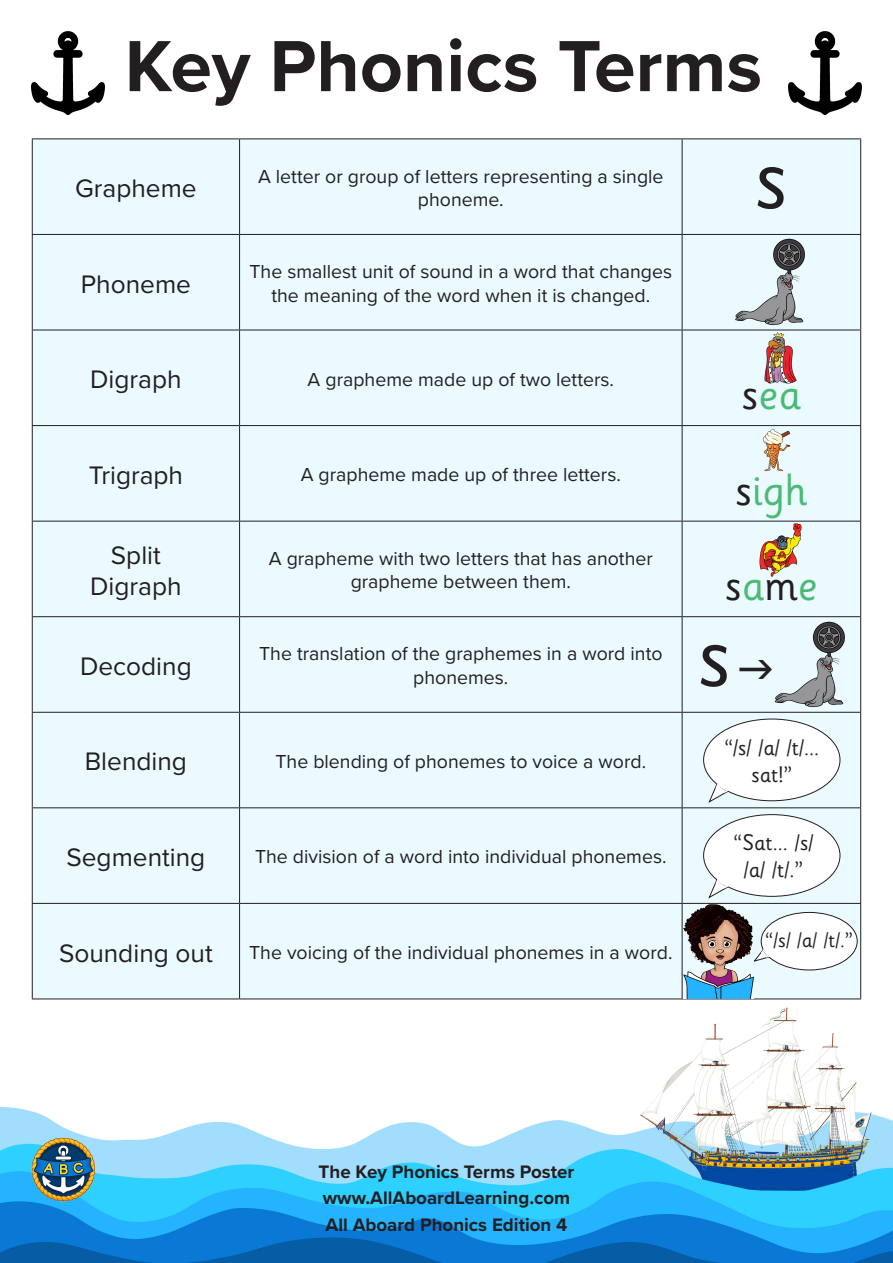
<style>
.page{position:relative;width:893px;height:1263px;background:#fff}
.page>*{position:absolute;margin:0;border:0;box-sizing:border-box;transform-origin:0 0}
.Paragraph_Style_1{font:90px "Sassoon Infant Rg";color:#231f20}
.Alphabet_Poster_Titl{font:700 75px "Proxima Nova";color:#231f20}
.Paragraph_Style_1-2{font:45px "Sassoon Infant Rg";color:#4aba75}
.Paragraph_Style_1-3{font:45px "Sassoon Infant Rg";color:#231f20}
.Paragraph_Style_1-4{font:26.25px "Proxima Nova";color:#231f20}
.t1{font:22.5px/27px "Sassoon Infant Rg";color:#231f20;text-align:center}
.t2{font:21.15px "Sassoon Infant Rg";color:#231f20}
.Paragraph_Style_1-5{font:19.5px/23.4px "Proxima Nova";color:#231f20;text-align:center}
.Body_copy{font:700 18.75px "Proxima Nova";color:#231f20}
.s1{color:#231f20}
.s2{color:#4aba75}
</style>
<div class="page">
<img style="left:0;top:398px;width:893px;height:865px">
<div style="left:32px;top:32px;width:829px;height:968px;background:#fff"></div>
<div style="left:33px;top:139px;width:827px;height:859px;background:#eafaff"></div>
<hr style="left:32px;top:138px;width:208px;height:1px;background:#231f20">
<hr style="left:32px;top:139px;width:1px;height:95px;background:#231f20">
<hr style="left:240px;top:138px;width:442px;height:1px;background:#231f20">
<hr style="left:239px;top:139px;width:1px;height:95px;background:#231f20">
<hr style="left:682px;top:138px;width:179px;height:1px;background:#231f20">
<hr style="left:682px;top:139px;width:1px;height:95px;background:#231f20">
<hr style="left:860px;top:139px;width:1px;height:95px;background:#231f20">
<hr style="left:32px;top:234px;width:208px;height:1px;background:#231f20">
<hr style="left:32px;top:235px;width:1px;height:95px;background:#231f20">
<hr style="left:240px;top:234px;width:442px;height:1px;background:#231f20">
<hr style="left:239px;top:235px;width:1px;height:95px;background:#231f20">
<hr style="left:682px;top:234px;width:179px;height:1px;background:#231f20">
<hr style="left:682px;top:235px;width:1px;height:95px;background:#231f20">
<hr style="left:860px;top:235px;width:1px;height:95px;background:#231f20">
<hr style="left:32px;top:330px;width:208px;height:1px;background:#231f20">
<hr style="left:32px;top:330px;width:1px;height:95px;background:#231f20">
<hr style="left:240px;top:330px;width:442px;height:1px;background:#231f20">
<hr style="left:239px;top:330px;width:1px;height:95px;background:#231f20">
<hr style="left:682px;top:330px;width:179px;height:1px;background:#231f20">
<hr style="left:682px;top:330px;width:1px;height:95px;background:#231f20">
<hr style="left:860px;top:330px;width:1px;height:95px;background:#231f20">
<hr style="left:32px;top:425px;width:208px;height:1px;background:#231f20">
<hr style="left:32px;top:426px;width:1px;height:95px;background:#231f20">
<hr style="left:240px;top:425px;width:442px;height:1px;background:#231f20">
<hr style="left:239px;top:426px;width:1px;height:95px;background:#231f20">
<hr style="left:682px;top:425px;width:179px;height:1px;background:#231f20">
<hr style="left:682px;top:426px;width:1px;height:95px;background:#231f20">
<hr style="left:860px;top:426px;width:1px;height:95px;background:#231f20">
<hr style="left:32px;top:521px;width:208px;height:1px;background:#231f20">
<hr style="left:32px;top:521px;width:1px;height:95px;background:#231f20">
<hr style="left:240px;top:521px;width:442px;height:1px;background:#231f20">
<hr style="left:239px;top:521px;width:1px;height:95px;background:#231f20">
<hr style="left:682px;top:521px;width:179px;height:1px;background:#231f20">
<hr style="left:682px;top:521px;width:1px;height:95px;background:#231f20">
<hr style="left:860px;top:521px;width:1px;height:95px;background:#231f20">
<hr style="left:32px;top:616px;width:208px;height:1px;background:#231f20">
<hr style="left:32px;top:617px;width:1px;height:95px;background:#231f20">
<hr style="left:240px;top:616px;width:442px;height:1px;background:#231f20">
<hr style="left:239px;top:617px;width:1px;height:95px;background:#231f20">
<hr style="left:682px;top:616px;width:179px;height:1px;background:#231f20">
<hr style="left:682px;top:617px;width:1px;height:95px;background:#231f20">
<hr style="left:860px;top:617px;width:1px;height:95px;background:#231f20">
<hr style="left:32px;top:712px;width:208px;height:1px;background:#231f20">
<hr style="left:32px;top:713px;width:1px;height:94px;background:#231f20">
<hr style="left:240px;top:712px;width:442px;height:1px;background:#231f20">
<hr style="left:239px;top:713px;width:1px;height:94px;background:#231f20">
<hr style="left:682px;top:712px;width:179px;height:1px;background:#231f20">
<hr style="left:682px;top:713px;width:1px;height:94px;background:#231f20">
<hr style="left:860px;top:713px;width:1px;height:94px;background:#231f20">
<hr style="left:32px;top:807px;width:208px;height:1px;background:#231f20">
<hr style="left:32px;top:808px;width:1px;height:95px;background:#231f20">
<hr style="left:240px;top:807px;width:442px;height:1px;background:#231f20">
<hr style="left:239px;top:808px;width:1px;height:95px;background:#231f20">
<hr style="left:682px;top:807px;width:179px;height:1px;background:#231f20">
<hr style="left:682px;top:808px;width:1px;height:95px;background:#231f20">
<hr style="left:860px;top:808px;width:1px;height:95px;background:#231f20">
<hr style="left:32px;top:903px;width:208px;height:1px;background:#231f20">
<hr style="left:32px;top:904px;width:1px;height:94px;background:#231f20">
<hr style="left:240px;top:903px;width:442px;height:1px;background:#231f20">
<hr style="left:239px;top:904px;width:1px;height:94px;background:#231f20">
<hr style="left:682px;top:903px;width:179px;height:1px;background:#231f20">
<hr style="left:682px;top:904px;width:1px;height:94px;background:#231f20">
<hr style="left:860px;top:904px;width:1px;height:94px;background:#231f20">
<hr style="left:32px;top:998px;width:208px;height:1px;background:#231f20">
<hr style="left:240px;top:998px;width:442px;height:1px;background:#231f20">
<hr style="left:682px;top:998px;width:179px;height:1px;background:#231f20">
<img style="left:773px;top:621px;width:82px;height:87px">
<img style="left:32px;top:32px;width:73px;height:82px">
<img style="left:788px;top:32px;width:73px;height:82px">
<img style="left:32px;top:1137px;width:64px;height:64px">
<img style="left:724px;top:238px;width:91px;height:87px">
<img style="left:758px;top:332px;width:44px;height:52px">
<img style="left:758px;top:429px;width:36px;height:42px">
<img style="left:754px;top:523px;width:53px;height:54px">
<div style="left:704px;top:719px;width:136px;height:82px;background:#fff;border-radius:50%"></div>
<svg style="left:708px;top:777px;width:25px;height:26px"></svg>
<div style="left:704px;top:815px;width:136px;height:81px;background:#fff;border-radius:50%"></div>
<svg style="left:708px;top:872px;width:25px;height:26px"></svg>
<div style="left:761px;top:912px;width:96px;height:58px;background:#fff;border-radius:50%"></div>
<div style="left:761px;top:912px;width:96px;height:58px;border:1px solid #231f20;border-radius:50%"></div>
<svg style="left:754px;top:945px;width:19px;height:17px"></svg>
<img style="left:684px;top:905px;width:70px;height:93px">
<svg style="left:739px;top:660px;width:33px;height:19px"></svg>
<p class="Alphabet_Poster_Titl" style="left:125px;top:10px;width:639px">Key Phonics Terms</p>
<p class="Paragraph_Style_1-4" style="left:75px;top:169px;width:123px">Grapheme</p>
<p class="Paragraph_Style_1-5" style="left:258px;top:164px;width:407px">A letter or group of letters representing a single phoneme.</p>
<p class="Paragraph_Style_1" style="left:755px;top:128px;width:35px">s</p>
<p class="Paragraph_Style_1-4" style="left:81px;top:264px;width:112px">Phoneme</p>
<p class="Paragraph_Style_1-5" style="left:249px;top:259px;width:424px">The smallest unit of sound in a word that changes the meaning of the word when it is changed.</p>
<p class="Paragraph_Style_1-4" style="left:90px;top:360px;width:93px">Digraph</p>
<p class="Paragraph_Style_1-5" style="left:308px;top:366px;width:308px">A grapheme made up of two letters.</p>
<p class="Paragraph_Style_1-2" style="left:742px;top:369px;width:60px"><span class="s1">s</span>ea</p>
<p class="Paragraph_Style_1-4" style="left:89px;top:455px;width:96px">Trigraph</p>
<p class="Paragraph_Style_1-5" style="left:301px;top:462px;width:322px">A grapheme made up of three letters.</p>
<p class="Paragraph_Style_1-2" style="left:735px;top:465px;width:73px"><span class="s1">s</span>igh</p>
<p class="Paragraph_Style_1-4" style="left:111px;top:535px;width:51px">Split</p>
<p class="Paragraph_Style_1-4" style="left:90px;top:567px;width:93px">Digraph</p>
<p class="Paragraph_Style_1-5" style="left:269px;top:546px;width:386px">A grapheme with two letters that has another grapheme between them.</p>
<p class="Paragraph_Style_1-3" style="left:725px;top:560px;width:94px">s<span class="s2">a</span>m<span class="s2">e</span></p>
<p class="Paragraph_Style_1-4" style="left:80px;top:646px;width:113px">Decoding</p>
<p class="Paragraph_Style_1-5" style="left:259px;top:641px;width:405px">The translation of the graphemes in a word into phonemes.</p>
<p class="Paragraph_Style_1" style="left:698px;top:606px;width:35px">s</p>
<p class="Paragraph_Style_1-4" style="left:85px;top:742px;width:104px">Blending</p>
<p class="Paragraph_Style_1-5" style="left:275px;top:749px;width:372px">The blending of phonemes to voice a word.</p>
<p class="Paragraph_Style_1-4" style="left:66px;top:838px;width:140px">Segmenting</p>
<p class="Paragraph_Style_1-5" style="left:255px;top:844px;width:413px">The division of a word into individual phonemes.</p>
<p class="Paragraph_Style_1-4" style="left:59px;top:933px;width:155px">Sounding out</p>
<p class="Paragraph_Style_1-5" style="left:249px;top:940px;width:425px">The voicing of the individual phonemes in a word.</p>
<p class="t1" style="left:724px;top:734px;width:96px">“/s/ /a/ /t/... sat!”</p>
<p class="t1" style="left:734px;top:830px;width:81px">“Sat... /s/ /a/ /t/.”</p>
<p class="t2" style="left:765px;top:928px;width:89px">“/s/ /a/ /t/.”</p>
<p class="Body_copy" style="left:319px;top:1157px;width:257px">The Key Phonics Terms Poster</p>
<p class="Body_copy" style="left:323px;top:1184px;width:249px">www.AllAboardLearning.com</p>
<p class="Body_copy" style="left:326px;top:1211px;width:243px">All Aboard Phonics Edition 4</p>
</div>
